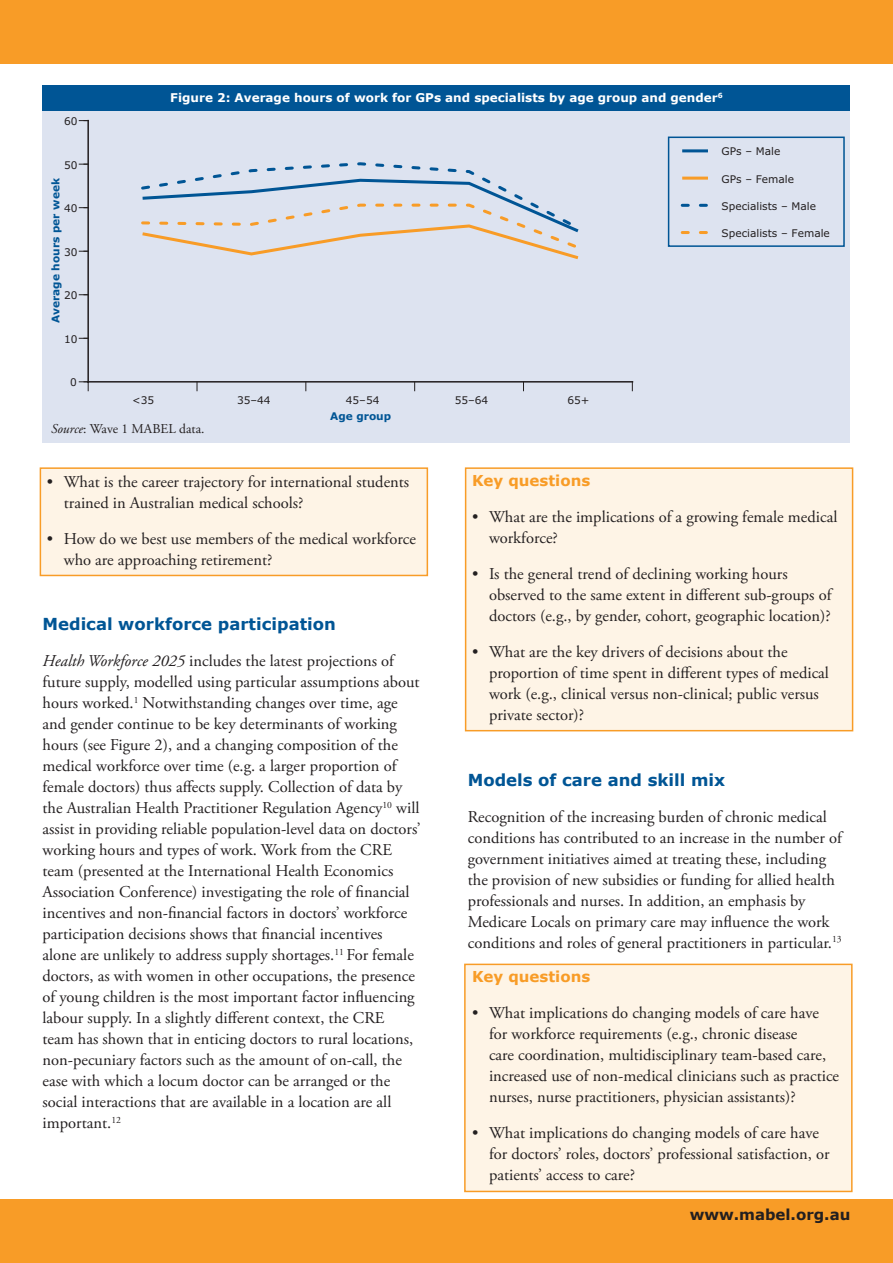
<style>
.page{position:relative;width:893px;height:1263px;background:#fff}
.page>*{position:absolute;margin:0;border:0;box-sizing:border-box;transform-origin:0 0}
.t1{font:16.5px/21px "Adobe Garamond Pro";color:#231f20}
.t2{font:700 16.5px "Verdana";color:#005595}
.t3{font:700 15px "Verdana";color:#f89c27}
.t4{font:700 15px "Verdana";color:#231f20}
.t5{font:13.5px "Adobe Garamond Pro";color:#231f20}
.t6{font:700 12px "Verdana";color:#fff}
.t7{font:10.65px "Verdana";color:#231f20}
.t8{font:700 10.65px "Verdana";color:#005595}
.s1{font-style:italic}
</style>
<div class="page">
<div style="left:0;top:0;width:893px;height:64px;background:#f89c27"></div>
<div style="left:0;top:1199px;width:893px;height:64px;background:#f89c27"></div>
<div style="left:465px;top:467px;width:388px;height:264px;background:#fef4e6;border:2px solid #f89c27"></div>
<div style="left:40px;top:467px;width:388px;height:109px;background:#fef4e6;border:2px solid #f89c27"></div>
<div style="left:464px;top:964px;width:389px;height:228px;background:#fef4e6;border:2px solid #f89c27"></div>
<div style="left:43px;top:98px;width:807px;height:344px;background:#dde3f0"></div>
<svg style="left:79px;top:381px;width:10px;height:10px"></svg>
<svg style="left:141px;top:162px;width:438px;height:98px"></svg>
<hr style="left:87px;top:120px;width:2px;height:263px;background:#231f20">
<hr style="left:87px;top:381px;width:546px;height:2px;background:#231f20">
<div style="left:668px;top:137px;width:177px;height:110px;border:2px solid #005595"></div>
<hr style="left:682px;top:149px;width:26px;height:3px;background:#005595">
<hr style="left:682px;top:177px;width:26px;height:3px;background:#f89c27">
<svg style="left:682px;top:204px;width:26px;height:3px"></svg>
<svg style="left:682px;top:231px;width:26px;height:3px"></svg>
<div style="left:43px;top:85px;width:807px;height:26px;background:#005595"></div>
<p class="t7" style="left:64px;top:114px;width:15px">60</p>
<p class="t7" style="left:64px;top:157px;width:15px">50</p>
<p class="t8" style="left:48px;top:323px;width:146px;rotate:-90deg">Average hours per week</p>
<p class="t7" style="left:64px;top:201px;width:15px">40</p>
<p class="t7" style="left:64px;top:245px;width:15px">30</p>
<p class="t7" style="left:64px;top:288px;width:15px">20</p>
<p class="t7" style="left:64px;top:332px;width:15px">10</p>
<p class="t7" style="left:70px;top:375px;width:8px">0</p>
<p class="t6" style="left:170px;top:90px;width:554px">Figure 2: Average hours of work for GPs and specialists by age group and gender<sup>6</sup></p>
<p class="t7" style="left:132px;top:393px;width:24px">&lt;35</p>
<p class="t7" style="left:237px;top:393px;width:35px">35–44</p>
<p class="t7" style="left:346px;top:393px;width:35px">45–54</p>
<p class="t7" style="left:455px;top:393px;width:35px">55–64</p>
<p class="t7" style="left:567px;top:393px;width:24px">65+</p>
<p class="t7" style="left:722px;top:144px;width:60px">GPs – Male</p>
<p class="t7" style="left:722px;top:171px;width:74px">GPs – Female</p>
<p class="t7" style="left:722px;top:199px;width:96px">Specialists – Male</p>
<p class="t7" style="left:722px;top:226px;width:110px">Specialists – Female</p>
<p class="t5" style="left:51px;top:420px;width:155px"><span class="s1">Source</span>: Wave 1 MABEL data.</p>
<p class="t8" style="left:330px;top:408px;width:63px">Age group</p>
<p class="t1" style="left:64px;top:472px;width:347px;text-indent:-17px">• What is the career trajectory for international students trained in Australian medical schools?</p>
<p class="t1" style="left:64px;top:528px;width:354px;text-indent:-17px">• How do we best use members of the medical workforce who are approaching retirement?</p>
<p class="t2" style="left:43px;top:613px;width:295px">Medical workforce participation</p>
<p class="t1" style="left:43px;top:651px;width:380px"><span class="s1">Health Workforce 2025</span> includes the latest projections of future supply, modelled using particular assumptions about hours worked.<sup>1</sup> Notwithstanding changes over time, age and gender continue to be key determinants of working hours (see Figure 2), and a changing composition of the medical workforce over time (e.g. a larger proportion of female doctors) thus affects supply. Collection of data by the Australian Health Practitioner Regulation Agency<sup>10</sup> will assist in providing reliable population-level data on doctors’ working hours and types of work. Work from the CRE team (presented at the International Health Economics Association Conference) investigating the role of financial incentives and non-financial factors in doctors’ workforce participation decisions shows that financial incentives alone are unlikely to address supply shortages.<sup>11</sup> For female doctors, as with women in other occupations, the presence of young children is the most important factor influencing labour supply. In a slightly different context, the CRE<br>team has shown that in enticing doctors to rural locations, non-pecuniary factors such as the amount of on-call, the ease with which a locum doctor can be arranged or the social interactions that are available in a location are all important.<sup>12</sup></p>
<p class="t3" style="left:472px;top:470px;width:120px">Key questions</p>
<p class="t1" style="left:489px;top:507px;width:350px;text-indent:-17px">• What are the implications of a growing female medical workforce?</p>
<p class="t1" style="left:489px;top:564px;width:344px;text-indent:-17px">• Is the general trend of declining working hours observed to the same extent in different sub-groups of doctors (e.g., by gender, cohort, geographic location)?</p>
<p class="t1" style="left:489px;top:642px;width:342px;text-indent:-17px">• What are the key drivers of decisions about the proportion of time spent in different types of medical work (e.g., clinical versus non-clinical; public versus private sector)?</p>
<p class="t2" style="left:468px;top:768px;width:259px">Models of care and skill mix</p>
<p class="t1" style="left:468px;top:806px;width:376px">Recognition of the increasing burden of chronic medical conditions has contributed to an increase in the number of government initiatives aimed at treating these, including the provision of new subsidies or funding for allied health professionals and nurses. In addition, an emphasis by Medicare Locals on primary care may influence the work conditions and roles of general practitioners in particular.<sup>13</sup></p>
<p class="t3" style="left:472px;top:966px;width:120px">Key questions</p>
<p class="t1" style="left:489px;top:1002px;width:352px;text-indent:-17px">• What implications do changing models of care have for workforce requirements (e.g., chronic disease<br>care coordination, multidisciplinary team-based care, increased use of non-medical clinicians such as practice nurses, nurse practitioners, physician assistants)?</p>
<p class="t1" style="left:489px;top:1122px;width:342px;text-indent:-17px">• What implications do changing models of care have for doctors’ roles, doctors’ professional satisfaction, or patients’ access to care?</p>
<p class="t4" style="left:690px;top:1204px;width:162px">www.mabel.org.au</p>
</div>
